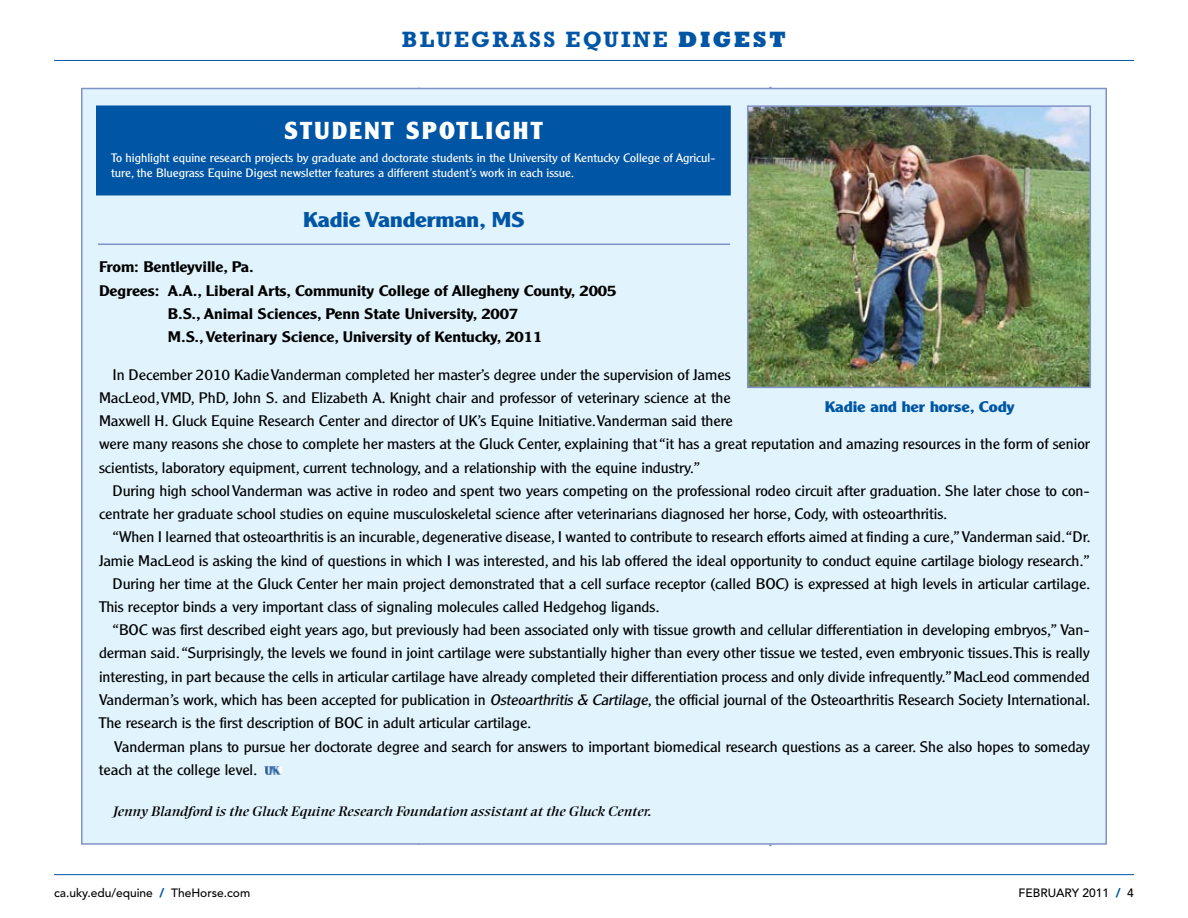
<style>
.page{position:relative;width:1188px;height:918px;background:#fff}
.page>*{position:absolute;margin:0;border:0;box-sizing:border-box;transform-origin:0 0}
.t1{font:900 24px "Clearface Gothic LT Std";letter-spacing:.1em;color:#fff}
.t2{font:700 22.5px "Rockwell Std";letter-spacing:.1em;color:#0055a4}
.t3{font:700 21px "Clearface Gothic LT Std";letter-spacing:-.005em;color:#0055a4;scale:1.2 1}
.t4{font:300 15px/23.2px "Clearface Gothic LT Std";letter-spacing:-.005em;color:#000;scale:1.2 1}
.t5{font:500 15px "Clearface Gothic LT Std";letter-spacing:-.005em;color:#000;scale:1.2 1}
.t6{font:700 15px "Clearface Gothic LT Std";letter-spacing:-.005em;color:#0055a4;scale:1.2 1}
.t7{font:italic 13.5px "Ellington MT Std";letter-spacing:-.005em;color:#000;scale:1.2 1}
.t8{font:300 12px/15px "Clearface Gothic LT Std";letter-spacing:-.005em;color:#fff;scale:1.2 1}
.t9{font:500 12px "Avenir LT Std";color:#000}
.s1{font-weight:800}
.s2{font-style:italic}
.s3{font-weight:900;color:#0055a4}
</style>
<div class="page">
<hr style="left:54px;top:874px;width:1080px;height:1px;background:#0055a4">
<hr style="left:54px;top:60px;width:1080px;height:1px;background:#0055a4">
<div style="left:82px;top:88px;width:1024px;height:756px;background:#e1f4fd"></div>
<div style="left:96px;top:105px;width:635px;height:90px;background:#0055a4"></div>
<img style="left:264px;top:766px;width:18px;height:9px">
<hr style="left:98px;top:244px;width:632px;height:1px;background:#8093c8">
<img style="left:750px;top:108px;width:338px;height:277px">
<div style="left:747px;top:105px;width:344px;height:283px;border:2px solid #8093c8"></div>
<h2 class="t2" style="left:402px;top:26px;width:296px">BLUEGRASS EQUINE <span class="s1">digest</span></h2>
<h1 class="t1" style="left:284px;top:116px;width:260px">STUDENT SPOTLIGHT</h1>
<p class="t8" style="left:111px;top:151px;width:505px">To highlight equine research projects by graduate and doctorate students in the University of Kentucky College of Agricul&shy;ture, the Bluegrass Equine Digest newsletter features a different student’s work in each issue.</p>
<h3 class="t3" style="left:303px;top:208px;width:186px">Kadie Vanderman, MS</h3>
<p class="t5" style="left:99px;top:258px;width:131px">From: Bentleyville, Pa.</p>
<p class="t5" style="left:99px;top:281px;width:433px">Degrees: A.A., Liberal Arts, Community College of Allegheny County, 2005</p>
<p class="t5" style="left:168px;top:304px;width:293px">B.S., Animal Sciences, Penn State University, 2007</p>
<p class="t5" style="left:168px;top:327px;width:314px">M.S., Veterinary Science, University of Kentucky, 2011</p>
<p class="t4" style="left:99px;top:363px;width:827px;text-indent:14px">In December 2010 Kadie Vanderman completed her master’s degree under the supervision of James<br>MacLeod, VMD, PhD, John S. and Elizabeth A. Knight chair and professor of veterinary science at the<br>Maxwell H. Gluck Equine Research Center and director of UK’s Equine Initiative. Vanderman said there<br>were many reasons she chose to complete her masters at the Gluck Center, explaining that “it has a great reputation and amazing resources in the form of senior scientists, laboratory equipment, current technology, and a relationship with the equine industry.”</p>
<p class="t4" style="left:99px;top:479px;width:827px;text-indent:14px">During high school Vanderman was active in rodeo and spent two years competing on the professional rodeo circuit after graduation. She later chose to con&shy;centrate her graduate school studies on equine musculoskeletal science after veterinarians diagnosed her horse, Cody, with osteoarthritis.</p>
<p class="t4" style="left:112px;top:525px;width:817px">“When I learned that osteoarthritis is an incurable, degenerative disease, I wanted to contribute to research efforts aimed at finding a cure,” Vanderman said. “Dr.</p>
<p class="t4" style="left:99px;top:549px;width:827px">Jamie MacLeod is asking the kind of questions in which I was interested, and his lab offered the ideal opportunity to conduct equine cartilage biology research.”</p>
<p class="t4" style="left:112px;top:572px;width:816px">During her time at the Gluck Center her main project demonstrated that a cell surface receptor (called BOC) is expressed at high levels in articular cartilage.</p>
<p class="t4" style="left:99px;top:595px;width:469px">This receptor binds a very important class of signaling molecules called Hedgehog ligands.</p>
<p class="t4" style="left:112px;top:618px;width:816px">“BOC was first described eight years ago, but previously had been associated only with tissue growth and cellular differentiation in developing embryos,” Van-</p>
<p class="t4" style="left:99px;top:642px;width:827px">derman said. “Surprisingly, the levels we found in joint cartilage were substantially higher than every other tissue we tested, even embryonic tissues. This is really</p>
<p class="t4" style="left:99px;top:665px;width:827px">interesting, in part because the cells in articular cartilage have already completed their differentiation process and only divide infrequently.” MacLeod commended</p>
<p class="t4" style="left:99px;top:688px;width:828px">Vanderman’s work, which has been accepted for publication in <span class="s2">Osteoarthritis&amp; Cartilage</span>, the official journal of the Osteoarthritis Research Society International.</p>
<p class="t4" style="left:99px;top:711px;width:362px">The research is the first description of BOC in adult articular cartilage.</p>
<p class="t4" style="left:114px;top:735px;width:815px">Vanderman plans to pursue her doctorate degree and search for answers to important biomedical research questions as a career. She also hopes to someday</p>
<p class="t4" style="left:99px;top:758px;width:134px">teach at the college level.</p>
<p class="t7" style="left:112px;top:804px;width:451px">Jenny Blandford is the Gluck Equine Research Foundation assistant at the Gluck Center.</p>
<p class="t6" style="left:825px;top:398px;width:160px">Kadie and her horse, Cody</p>
<p class="t9" style="left:54px;top:886px;width:198px">ca.uky.edu/equine <span class="s3">/</span> TheHorse.com</p>
<p class="t9" style="left:1019px;top:886px;width:117px">FEBRUARY 2011 <span class="s3">/</span> 4</p>
</div>
